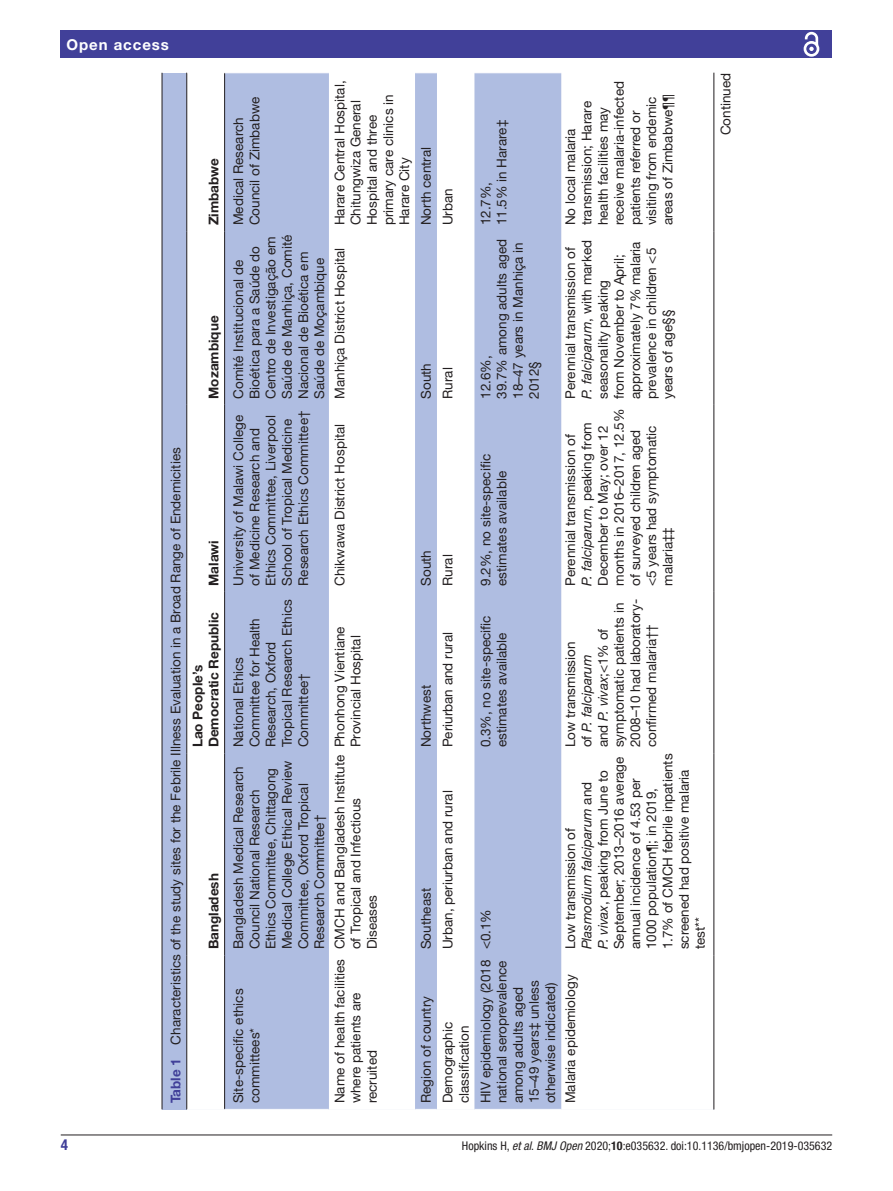
<style>
.page{position:relative;width:893px;height:1191px;background:#fff}
.page>*{position:absolute;margin:0;border:0;box-sizing:border-box;transform-origin:0 0}
.t1{font:700 15px "Helvetica Neue LT Std";letter-spacing:.065em;color:#fff}
.t2{font:700 condensed 15px "Helvetica Neue LT Std";color:#414099}
.t3{font:13.5px/16.2px "Helvetica Neue LT Std";color:#231f20}
.t4{font:700 13.5px/16.2px "Helvetica Neue LT Std";color:#231f20}
.t5{font:condensed 12px "Helvetica Neue LT Std";color:#231f20}
.s1{font-weight:700;color:#414099}
.s2{font-style:italic}
.s3{font-weight:700}
</style>
<div class="page">
<hr style="left:61px;top:1134px;width:771px;height:1px;background:#231f20">
<div style="left:61px;top:31px;width:771px;height:27px;background:#414099"></div>
<svg style="left:803px;top:31px;width:17px;height:26px"></svg>
<div style="left:162px;top:73px;width:552px;height:1036px;background:#afbde1"></div>
<hr style="left:162px;top:73px;width:1px;height:1036px;background:#231f20">
<div style="left:187px;top:73px;width:526px;height:1036px;background:#fff"></div>
<svg style="left:225px;top:73px;width:336px;height:1036px"></svg>
<hr style="left:186px;top:955px;width:1px;height:154px;background:#231f20">
<hr style="left:224px;top:955px;width:1px;height:154px;background:#231f20">
<hr style="left:186px;top:753px;width:1px;height:202px;background:#231f20">
<hr style="left:224px;top:753px;width:1px;height:202px;background:#231f20">
<hr style="left:186px;top:592px;width:1px;height:161px;background:#231f20">
<hr style="left:224px;top:592px;width:1px;height:161px;background:#231f20">
<hr style="left:186px;top:405px;width:1px;height:187px;background:#231f20">
<hr style="left:224px;top:405px;width:1px;height:187px;background:#231f20">
<hr style="left:186px;top:231px;width:1px;height:174px;background:#231f20">
<hr style="left:224px;top:231px;width:1px;height:174px;background:#231f20">
<hr style="left:186px;top:73px;width:1px;height:158px;background:#231f20">
<hr style="left:224px;top:73px;width:1px;height:158px;background:#231f20">
<hr style="left:713px;top:955px;width:1px;height:154px;background:#231f20">
<hr style="left:713px;top:753px;width:1px;height:202px;background:#231f20">
<hr style="left:713px;top:592px;width:1px;height:161px;background:#231f20">
<hr style="left:713px;top:405px;width:1px;height:187px;background:#231f20">
<hr style="left:713px;top:231px;width:1px;height:174px;background:#231f20">
<hr style="left:713px;top:73px;width:1px;height:158px;background:#231f20">
<p class="t1" style="left:66px;top:35px;width:104px">Open access</p>
<p class="t4" style="left:205px;top:225px;width:69px;rotate:-90deg">Zimbabwe</p>
<p class="t4" style="left:205px;top:399px;width:85px;rotate:-90deg">Mozambique</p>
<p class="t3" style="left:167px;top:1103px;width:657px;rotate:-90deg"><span class="s1">Table 1</span> Characteristics of the study sites for the Febrile Illness Evaluation in a Broad Range of Endemicities</p>
<p class="t4" style="left:205px;top:586px;width:47px;rotate:-90deg">Malawi</p>
<p class="t4" style="left:189px;top:747px;width:137px;rotate:-90deg">Lao People’s<br>Democratic Republic</p>
<p class="t4" style="left:205px;top:949px;width:77px;rotate:-90deg">Bangladesh</p>
<p class="t3" style="left:230px;top:225px;width:130px;rotate:-90deg">Medical Research<br>Council of Zimbabwe</p>
<p class="t3" style="left:331px;top:225px;width:146px;rotate:-90deg">Harare Central Hospital,<br>Chitungwiza General<br>Hospital and three primary care clinics in<br>Harare City</p>
<p class="t3" style="left:230px;top:399px;width:166px;rotate:-90deg">Comité Institucional de<br>Bioética para a Saúde do<br>Centro de Investigação em<br>Saúde de Manhiça, Comité<br>Nacional de Bioética em<br>Saúde de Moçambique</p>
<p class="t3" style="left:331px;top:399px;width:153px;rotate:-90deg">Manhiça District Hospital</p>
<p class="t3" style="left:230px;top:586px;width:177px;rotate:-90deg">University of Malawi College of Medicine Research and<br>Ethics Committee, Liverpool<br>School of Tropical Medicine<br>Research Ethics Committee†</p>
<p class="t3" style="left:230px;top:747px;width:150px;rotate:-90deg">National Ethics<br>Committee for Health<br>Research, Oxford<br>Tropical Research Ethics<br>Committee†</p>
<p class="t3" style="left:230px;top:949px;width:190px;rotate:-90deg">Bangladesh Medical Research<br>Council National Research<br>Ethics Committee, Chittagong<br>Medical College Ethical Review<br>Committee, Oxford Tropical<br>Research Committee†</p>
<p class="t3" style="left:230px;top:1103px;width:116px;rotate:-90deg">Site-specific ethics committees*</p>
<p class="t3" style="left:331px;top:586px;width:163px;rotate:-90deg">Chikwawa District Hospital</p>
<p class="t3" style="left:331px;top:747px;width:123px;rotate:-90deg">Phonhong Vientiane<br>Provincial Hospital</p>
<p class="t3" style="left:331px;top:949px;width:196px;rotate:-90deg">CMCH and Bangladesh Institute of Tropical and Infectious<br>Diseases</p>
<p class="t3" style="left:331px;top:1103px;width:146px;rotate:-90deg">Name of health facilities where patients are recruited</p>
<p class="t3" style="left:418px;top:225px;width:80px;rotate:-90deg">North central</p>
<p class="t3" style="left:418px;top:399px;width:37px;rotate:-90deg">South</p>
<p class="t3" style="left:418px;top:586px;width:37px;rotate:-90deg">South</p>
<p class="t3" style="left:418px;top:747px;width:64px;rotate:-90deg">Northwest</p>
<p class="t3" style="left:418px;top:949px;width:63px;rotate:-90deg">Southeast</p>
<p class="t3" style="left:418px;top:1103px;width:109px;rotate:-90deg">Region of country</p>
<p class="t3" style="left:439px;top:225px;width:39px;rotate:-90deg">Urban</p>
<p class="t3" style="left:439px;top:399px;width:33px;rotate:-90deg">Rural</p>
<p class="t3" style="left:439px;top:586px;width:33px;rotate:-90deg">Rural</p>
<p class="t3" style="left:439px;top:747px;width:117px;rotate:-90deg">Periurban and rural</p>
<p class="t3" style="left:439px;top:949px;width:161px;rotate:-90deg">Urban, periurban and rural</p>
<p class="t3" style="left:439px;top:1103px;width:83px;rotate:-90deg">Demographic classification</p>
<p class="t3" style="left:477px;top:225px;width:107px;rotate:-90deg">12.7%,<br>11.5% in Harare‡</p>
<p class="t3" style="left:477px;top:399px;width:161px;rotate:-90deg">12.6%,<br>39.7% among adults aged<br>18–47 years in Manhiça in<br>2012§</p>
<p class="t3" style="left:477px;top:586px;width:133px;rotate:-90deg">9.2%, no site-specific estimates available</p>
<p class="t3" style="left:477px;top:747px;width:133px;rotate:-90deg">0.3%, no site-specific estimates available</p>
<p class="t3" style="left:477px;top:949px;width:42px;rotate:-90deg">&lt;0.1%</p>
<p class="t3" style="left:562px;top:225px;width:146px;rotate:-90deg">No local malaria transmission; Harare health facilities may receive malaria-infected patients referred or visiting from endemic areas of Zimbabwe¶¶</p>
<p class="t3" style="left:717px;top:135px;width:64px;rotate:-90deg">Continued</p>
<p class="t3" style="left:562px;top:399px;width:161px;rotate:-90deg">Perennial transmission of<br><span class="s2">P. falciparum</span>, with marked seasonality peaking<br>from November to April; approximately 7% malaria prevalence in children &lt;5 years of age§§</p>
<p class="t3" style="left:562px;top:586px;width:179px;rotate:-90deg">Perennial transmission of<br><span class="s2">P. falciparum</span>, peaking from<br>December to May; over 12 months in 2016–2017, 12.5% of surveyed children aged<br>&lt;5 years had symptomatic malaria‡‡</p>
<p class="t3" style="left:562px;top:747px;width:150px;rotate:-90deg">Low transmission<br>of <span class="s2">P. falciparum<br></span>and <span class="s2">P. vivax</span>;&lt;1% of symptomatic patients in<br>2008–10 had laboratory&shy;confirmed malaria††</p>
<p class="t3" style="left:562px;top:949px;width:197px;rotate:-90deg">Low transmission of<br><span class="s2">Plasmodium falciparum</span> and<br><span class="s2">P. vivax</span>, peaking from June to<br>September; 2013–2016 average annual incidence of 4.53 per<br>1000 population¶; in 2019,<br>1.7% of CMCH febrile inpatients screened had positive malaria test**</p>
<p class="t3" style="left:477px;top:1103px;width:145px;rotate:-90deg">HIV epidemiology (2018 national seroprevalence among adults aged<br>15–49 years‡ unless otherwise indicated)</p>
<p class="t3" style="left:562px;top:1103px;width:130px;rotate:-90deg">Malaria epidemiology</p>
<p class="t2" style="left:61px;top:1135px;width:9px">4</p>
<p class="t5" style="left:462px;top:1138px;width:372px">Hopkins H, <span class="s2">et al</span>. <span class="s2">BMJ Open</span> 2020;<span class="s3">10</span>:e035632. doi:10.1136/bmjopen-2019-035632</p>
</div>
